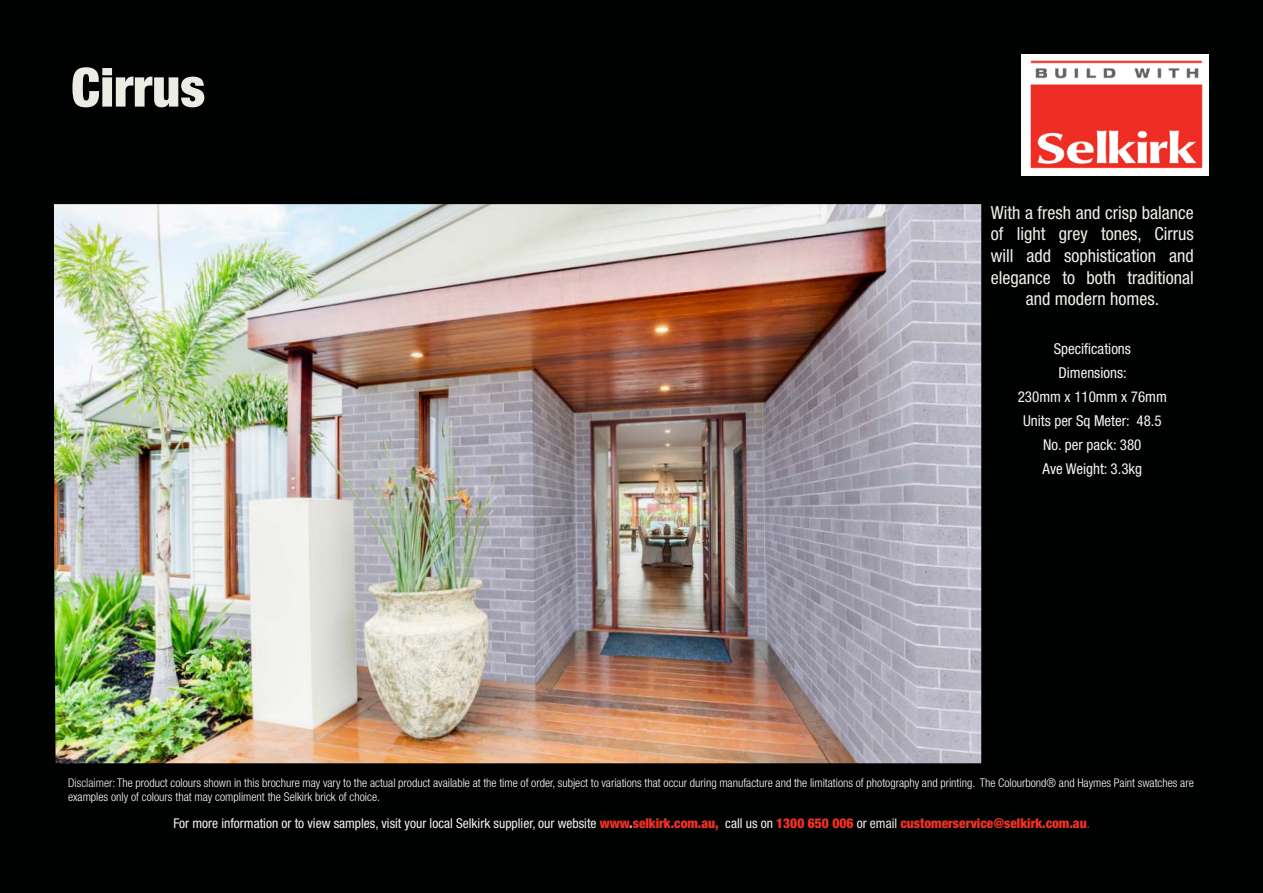
<style>
.page{position:relative;width:1263px;height:893px;background:#000101}
.page>*{position:absolute;margin:0;border:0;box-sizing:border-box;transform-origin:0 0}
.t1{font:900 condensed 54px "Helvetica Neue LT Std";color:#edece4}
.t2{font:condensed 18px/21.6px "Helvetica Neue LT Std";color:#f0efe8;text-align:center}
.t3{font:condensed 15px/24.2px "Helvetica Neue LT Std";color:#f5f4ef;text-align:center}
.t4{font:condensed 13.5px "Helvetica Neue LT Std";color:#f5f4ef}
.t5{font:300 condensed 12px/14.4px "Helvetica Neue LT Std";color:#fff}
.s1{color:#f2f1eb}
.s2{font-weight:900;color:#ee3124}
.s3{font-weight:900;color:#f79b7b}
.s4{color:#edece4}
.s5{font-weight:900;color:#ee3224}
.s6{color:#ee3124}
</style>
<div class="page">
<img style="left:1022px;top:54px;width:187px;height:122px">
<img style="left:54px;top:204px;width:927px;height:559px">
<h1 class="t1" style="left:71px;top:54px;width:136px">Cirrus</h1>
<h2 class="t2" style="left:991px;top:201px;width:205px">With a fresh and crisp balance of light grey tones, Cirrus will add sophistication and elegance to both traditional and modern homes.</h2>
<p class="t3" style="left:1018px;top:336px;width:151px">Specifications<br>Dimensions:<br>230mm x 110mm x 76mm<br>Units per Sq Meter: 48.5<br>No. per pack: 380<br>Ave Weight: 3.3kg</p>
<p class="t5" style="left:68px;top:775px;width:1127px"><span class="s1">Disclaimer:</span> The product colours shown in this brochure may vary to the actual product available at the time of order, subject to variations that occur during manufacture and the limitations of photography and printing. The Colourbond® and Haymes Paint swatches are examples only of colours that may compliment the Selkirk brick of choice.</p>
<p class="t4" style="left:173px;top:816px;width:918px">For more information or to view samples, visit your local Selkirk supplier, our website <span class="s2">www</span><span class="s3">.</span><span class="s2">selkirk.com.au,</span> call us on <span class="s2">1300 650 006</span> or <span class="s4">email</span> <span class="s5">c</span><span class="s2">ustomerservice@selkirk.com.au</span><span class="s6">.</span></p>
</div>
